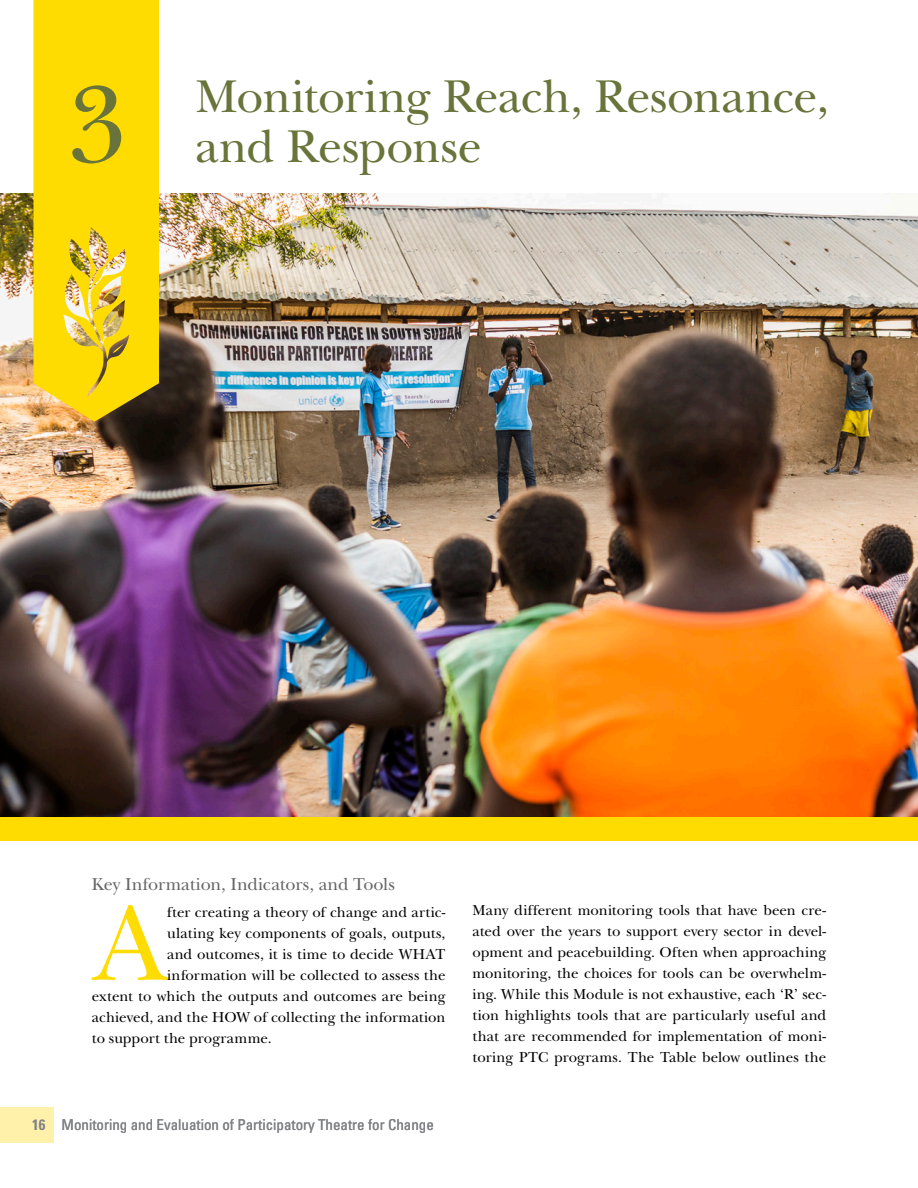
<style>
.page{position:relative;width:918px;height:1188px;background:#fff}
.page>*{position:absolute;margin:0;border:0;box-sizing:border-box;transform-origin:0 0}
.chapter{font:114px "New Baskerville Std";color:#69743b}
.t1{font:110.4px "New Baskerville Std";color:#ffdc01}
.Callout-_heading_1{font:48px "New Baskerville Std";letter-spacing:-.005em;color:#69743b}
.Heading_4{font:18px "New Baskerville Std";color:#666}
.t2{font:15px/21px "New Baskerville Std";color:#000;text-align:justify}
.t3{font:condensed 15px "Univers LT Std";color:#808285}
.s1{font-weight:700}
</style>
<div class="page">
<div style="left:0;top:1107px;width:54px;height:36px;background:#fff0aa"></div>
<img style="left:0;top:194px;width:918px;height:623px">
<svg style="left:33px;top:0;width:126px;height:422px;fill:#ffdc01"></svg>
<div style="left:0;top:817px;width:918px;height:24px;background:#ffdc01"></div>
<p class="chapter" style="left:67px;top:59px;width:61px">3</p>
<p class="Callout-_heading_1" style="left:195px;top:69px;width:635px">Monitoring Reach, Resonance,</p>
<p class="Callout-_heading_1" style="left:195px;top:119px;width:288px">and Response</p>
<p class="Heading_4" style="left:92px;top:873px;width:305px">Key Information, Indicators, and Tools</p>
<p class="t1" style="left:94px;top:880px;width:74px">A</p>
<p class="t2" style="left:167px;top:902px;width:280px">fter creating a theory of change and artic-</p>
<p class="t2" style="left:167px;top:923px;width:280px">ulating key components of goals, outputs,</p>
<p class="t2" style="left:167px;top:944px;width:280px">and outcomes, it is time to decide WHAT</p>
<p class="t2" style="left:167px;top:965px;width:280px">information will be collected to assess the</p>
<p class="t2" style="left:92px;top:986px;width:355px">extent to which the outputs and outcomes are being</p>
<p class="t2" style="left:92px;top:1007px;width:355px">achieved, and the HOW of collecting the information</p>
<p class="t2" style="left:92px;top:1028px;width:181px">to support the programme.</p>
<p class="t3" style="left:32px;top:1116px;width:403px"><span class="s1">16</span> Monitoring and Evaluation of Participatory Theatre for Change</p>
<p class="t2" style="left:472px;top:899px;width:355px">Many different monitoring tools that have been cre&shy;ated over the years to support every sector in devel&shy;opment and peacebuilding. Often when approaching monitoring, the choices for tools can be overwhelm&shy;ing. While this Module is not exhaustive, each ‘R’ sec&shy;tion highlights tools that are particularly useful and that are recommended for implementation of moni&shy;toring PTC programs. The Table below outlines the</p>
</div>
